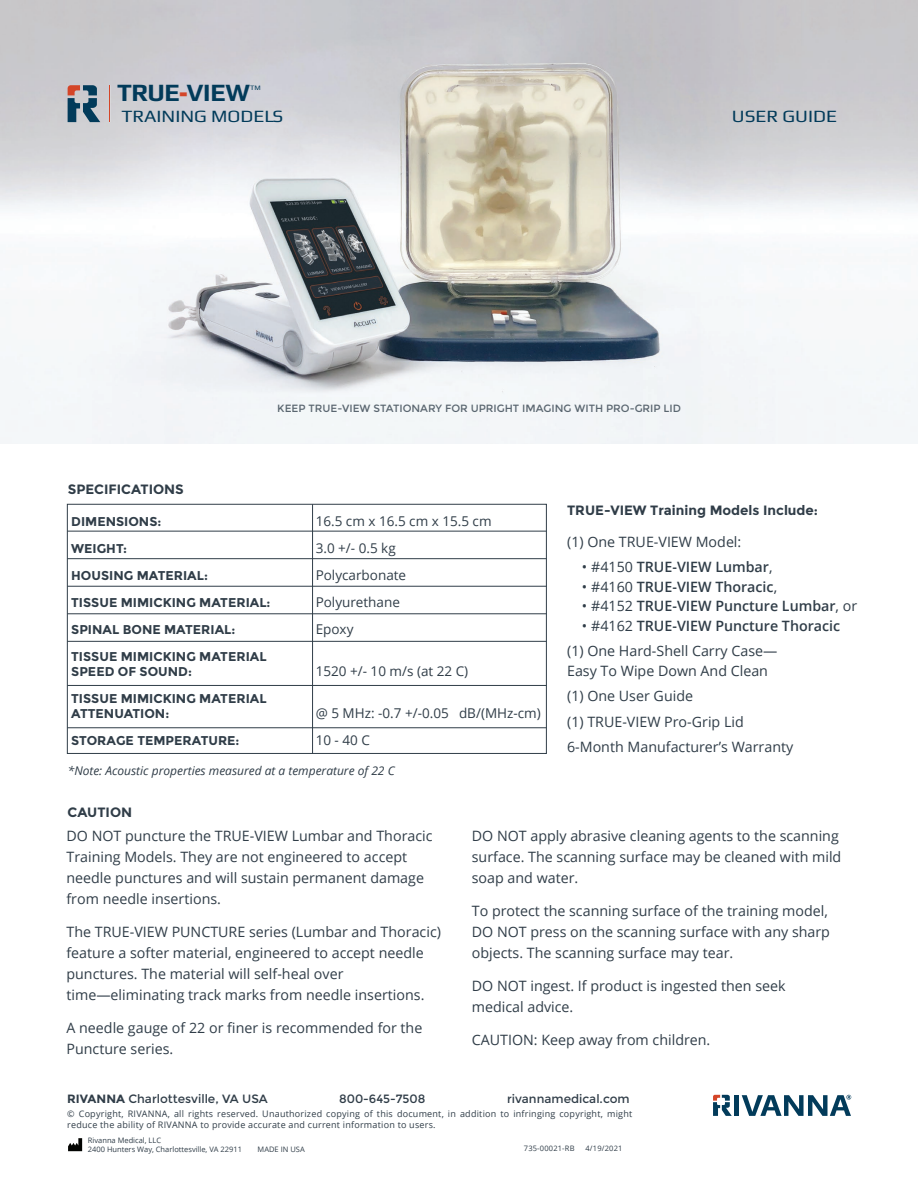
<style>
.page{position:relative;width:918px;height:1188px;background:#fff}
.page>*{position:absolute;margin:0;border:0;box-sizing:border-box;transform-origin:0 0}
.t1{font:700 25.05px "Play";letter-spacing:-.02em;color:#023b5a}
.t2{font:17.25px "Play";color:#023b5a;scale:1.1 1}
.t3{font:14.25px/21px "Open Sans";color:#303d48}
.t4{font:600 14.25px "Open Sans";color:#303d48}
.t5{font:13.5px "Open Sans";color:#303d48}
.t6{font:700 13.5px "Montserrat";color:#303d48}
.t7{font:700 12.75px/15px "Montserrat";color:#303d48}
.t8{font:12px "Montserrat";color:#303d48}
.t9{font:italic 12px "Open Sans";color:#303d48}
.t10{font:10.5px "Montserrat";color:#5a6670}
.t11{font:9px/11.2px "Open Sans";letter-spacing:.025em;color:#303d48}
.t12{font:7.5px/9px "Open Sans";color:#303d48}
.t13{font:7.5px "Open Sans";letter-spacing:.025em;color:#303d48}
.t14{font:6.75px "Play";color:#023b5a;scale:1.09 1}
.s1{font-family:"Open Sans";font-weight:800;color:#d44528}
.s2{font-weight:400}
.s3{font-weight:600}
.s4{font-weight:700}
</style>
<div class="page">
<img style="left:0;top:0;width:918px;height:443px">
<hr style="left:67px;top:531px;width:480px;height:1px;background:#303d48">
<hr style="left:67px;top:558px;width:480px;height:1px;background:#303d48">
<hr style="left:67px;top:586px;width:480px;height:1px;background:#303d48">
<hr style="left:67px;top:614px;width:480px;height:1px;background:#303d48">
<hr style="left:67px;top:641px;width:480px;height:1px;background:#303d48">
<hr style="left:67px;top:728px;width:480px;height:1px;background:#303d48">
<hr style="left:67px;top:685px;width:480px;height:1px;background:#303d48">
<hr style="left:312px;top:504px;width:1px;height:249px;background:#303d48">
<div style="left:67px;top:504px;width:480px;height:250px;border:1px solid #303d48"></div>
<svg style="left:68px;top:1138px;width:14px;height:13px"></svg>
<svg style="left:68px;top:85px;width:32px;height:37px"></svg>
<hr style="left:109px;top:85px;width:1px;height:37px;background:#d44528">
<div style="left:734px;top:1095px;width:5px;height:21px;background:#023b5a"></div>
<svg style="left:713px;top:1095px;width:19px;height:21px"></svg>
<svg style="left:742px;top:1095px;width:109px;height:21px"></svg>
<h1 class="t1" style="left:117px;top:78px;width:134px">TRUE<span class="s1">-</span>VIEW</h1>
<p class="t14" style="left:250px;top:83px;width:11px">TM</p>
<p class="t2" style="left:121px;top:106px;width:149px">TRAINING MODELS</p>
<p class="t2" style="left:732px;top:106px;width:97px">USER GUIDE</p>
<p class="t6" style="left:68px;top:482px;width:118px">SPECIFICATIONS</p>
<p class="t10" style="left:277px;top:402px;width:405px">KEEP TRUE-VIEW STATIONARY FOR UPRIGHT IMAGING WITH PRO-GRIP LID</p>
<p class="t7" style="left:71px;top:514px;width:92px">DIMENSIONS:</p>
<p class="t5" style="left:316px;top:512px;width:177px">16.5 cm x 16.5 cm x 15.5 cm</p>
<p class="t7" style="left:71px;top:541px;width:57px">WEIGHT:</p>
<p class="t5" style="left:316px;top:539px;width:82px">3.0 +/- 0.5 kg</p>
<p class="t7" style="left:71px;top:568px;width:138px">HOUSING MATERIAL:</p>
<p class="t5" style="left:316px;top:566px;width:92px">Polycarbonate</p>
<p class="t7" style="left:71px;top:595px;width:201px">TISSUE MIMICKING MATERIAL:</p>
<p class="t5" style="left:316px;top:593px;width:86px">Polyurethane</p>
<p class="t7" style="left:71px;top:622px;width:166px">SPINAL BONE MATERIAL:</p>
<p class="t5" style="left:316px;top:620px;width:39px">Epoxy</p>
<p class="t7" style="left:71px;top:649px;width:197px">TISSUE MIMICKING MATERIAL<br>SPEED OF SOUND:</p>
<p class="t5" style="left:316px;top:662px;width:154px">1520 +/- 10 m/s (at 22 C)</p>
<p class="t7" style="left:71px;top:691px;width:197px">TISSUE MIMICKING MATERIAL<br>ATTENUATION:</p>
<p class="t5" style="left:316px;top:704px;width:227px">@ 5 MHz: -0.7 +/-0.05 dB/(MHz-cm)</p>
<p class="t7" style="left:71px;top:733px;width:170px">STORAGE TEMPERATURE:</p>
<p class="t5" style="left:316px;top:731px;width:56px">10 - 40 C</p>
<p class="t9" style="left:68px;top:763px;width:328px">*Note: Acoustic properties measured at a temperature of 22 C</p>
<p class="t6" style="left:68px;top:804px;width:66px">CAUTION</p>
<p class="t6" style="left:567px;top:503px;width:253px">TRUE-VIEW Training Models Include:</p>
<p class="t3" style="left:567px;top:531px;width:176px">(1) One TRUE-VIEW Model:</p>
<p class="t4" style="left:582px;top:557px;width:192px"><span class="s2">• #4150</span> TRUE-VIEW Lumbar<span class="s2">,</span></p>
<p class="t4" style="left:582px;top:577px;width:197px"><span class="s2">• #4160</span> TRUE-VIEW Thoracic<span class="s2">,</span></p>
<p class="t4" style="left:582px;top:596px;width:277px"><span class="s2">• #4152</span> TRUE-VIEW Puncture Lumbar<span class="s2">, or</span></p>
<p class="t3" style="left:567px;top:613px;width:275px;line-height:25.5px;text-indent:15px">• #4162 <span class="s3">TRUE-VIEW Puncture Thoracic </span>(1) One Hard-Shell Carry Case—</p>
<p class="t3" style="left:567px;top:658px;width:228px;line-height:25.5px">Easy To Wipe Down And Clean<br>(1) One User Guide<br>(1) TRUE-VIEW Pro-Grip Lid<br>6-Month Manufacturer’s Warranty</p>
<p class="t3" style="left:66px;top:825px;width:368px">DO NOT puncture the TRUE-VIEW Lumbar and Thoracic Training Models. They are not engineered to accept needle punctures and will sustain permanent damage from needle insertions.</p>
<p class="t3" style="left:66px;top:921px;width:376px">The TRUE-VIEW PUNCTURE series (Lumbar and Thoracic) feature a softer material, engineered to accept needle punctures. The material will self-heal over time—eliminating track marks from needle insertions.</p>
<p class="t3" style="left:66px;top:1017px;width:357px">A needle gauge of 22 or finer is recommended for the<br>Puncture series.</p>
<p class="t3" style="left:472px;top:825px;width:371px">DO NOT apply abrasive cleaning agents to the scanning surface. The scanning surface may be cleaned with mild soap and water.</p>
<p class="t3" style="left:472px;top:900px;width:360px">To protect the scanning surface of the training model,<br>DO NOT press on the scanning surface with any sharp objects. The scanning surface may tear.</p>
<p class="t3" style="left:472px;top:975px;width:315px">DO NOT ingest. If product is ingested then seek medical advice.</p>
<p class="t3" style="left:472px;top:1029px;width:240px">CAUTION: Keep away from children.</p>
<p class="t8" style="left:67px;top:1091px;width:202px"><span class="s4">RIVANNA</span> Charlottesville, VA USA</p>
<p class="t8" style="left:339px;top:1091px;width:88px">800-645-7508</p>
<p class="t8" style="left:507px;top:1091px;width:124px">rivannamedical.com</p>
<p class="t11" style="left:67px;top:1108px;width:567px">© Copyright, RIVANNA, all rights reserved. Unauthorized copying of this document, in addition to infringing copyright, might reduce the ability of RIVANNA to provide accurate and current information to users.</p>
<p class="t12" style="left:88px;top:1135px;width:156px">Rivanna Medical, LLC<br>2400 Hunters Way, Charlottesville, VA 22911</p>
<p class="t12" style="left:258px;top:1144px;width:49px">MADE IN USA</p>
<p class="t13" style="left:524px;top:1143px;width:52px">735-00021-RB</p>
<p class="t12" style="left:585px;top:1143px;width:39px">4/19/2021</p>
</div>
